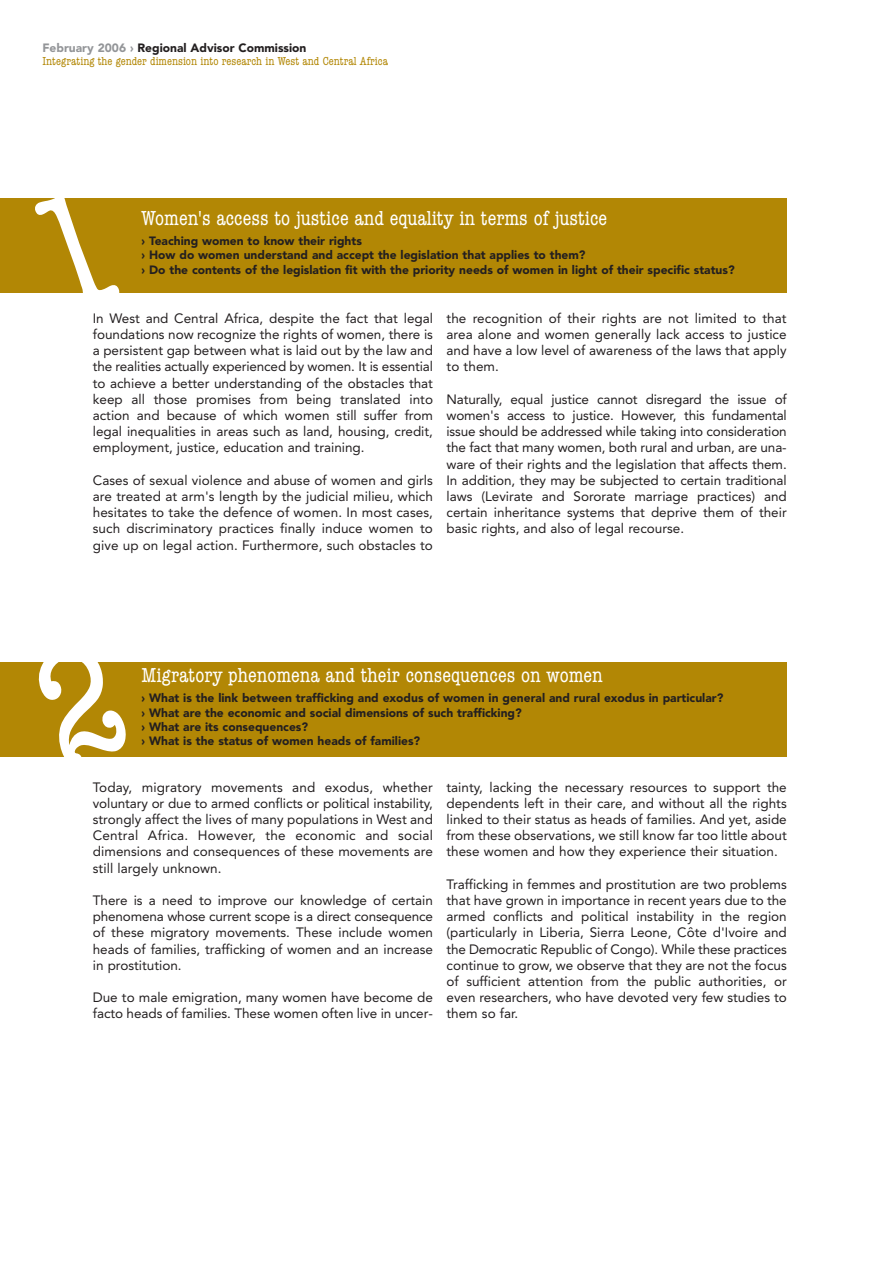
<style>
.page{position:relative;width:893px;height:1263px;background:#fff}
.page>*{position:absolute;margin:0;border:0;box-sizing:border-box;transform-origin:0 0}
.t1{font:condensed 21px "American Typewriter";color:#fff}
.t2{font:13.5px/16.2px "Avenir";color:#231f20;text-align:justify}
.t3{font:900 12px/14.4px "Avenir";color:#231f20}
.t4{font:condensed 12px "American Typewriter";color:#b28705}
.s1{color:#939598}
</style>
<div class="page">
<div style="left:0;top:198px;width:787px;height:94px;background:#b28705"></div>
<div style="left:0;top:662px;width:787px;height:94px;background:#b28705"></div>
<svg style="left:31px;top:292px;width:90px;height:1px"></svg>
<svg style="left:29px;top:756px;width:103px;height:1px"></svg>
<p class="t3" style="left:43px;top:41px;width:265px"><span class="s1">February 2006 ›</span> Regional Advisor Commission</p>
<p class="t4" style="left:43px;top:57px;width:347px">Integrating the gender dimension into research in West and Central Africa</p>
<h1 class="t1" style="left:142px;top:211px;width:467px">Women's access to justice and equality in terms of justice</h1>
<p class="t3" style="left:142px;top:234px;width:594px">› Teaching women to know their rights<br>› How do women understand and accept the legislation that applies to them?<br>› Do the contents of the legislation fit with the priority needs of women in light of their specific status?</p>
<p class="t2" style="left:93px;top:311px;width:342px">In West and Central Africa, despite the fact that legal foundations now recognize the rights of women, there is a persistent gap between what is laid out by the law and the realities actually experienced by women. It is essential to achieve a better understanding of the obstacles that keep all those promises from being translated into action and because of which women still suffer from legal inequalities in areas such as land, housing, credit, employment, justice, education and training.</p>
<p class="t2" style="left:93px;top:473px;width:342px">Cases of sexual violence and abuse of women and girls are treated at arm's length by the judicial milieu, which hesitates to take the defence of women. In most cases, such discriminatory practices finally induce women to give up on legal action. Furthermore, such obstacles to</p>
<p class="t2" style="left:446px;top:311px;width:342px">the recognition of their rights are not limited to that area alone and women generally lack access to justice and have a low level of awareness of the laws that apply to them.</p>
<p class="t2" style="left:446px;top:392px;width:342px">Naturally, equal justice cannot disregard the issue of women's access to justice. However, this fundamental issue should be addressed while taking into consideration the fact that many women, both rural and urban, are una&shy;ware of their rights and the legislation that affects them.<br>In addition, they may be subjected to certain traditional laws (Levirate and Sororate marriage practices) and certain inheritance systems that deprive them of their basic rights, and also of legal recourse.</p>
<h1 class="t1" style="left:142px;top:668px;width:462px">Migratory phenomena and their consequences on women</h1>
<p class="t3" style="left:142px;top:692px;width:583px">› What is the link between trafficking and exodus of women in general and rural exodus in particular? › What are the economic and social dimensions of such trafficking?<br>› What are its consequences?</p>
<p class="t3" style="left:142px;top:735px;width:280px">› What is the status of women heads of families?</p>
<p class="t2" style="left:93px;top:780px;width:342px">Today, migratory movements and exodus, whether voluntary or due to armed conflicts or political instability, strongly affect the lives of many populations in West and Central Africa. However, the economic and social dimensions and consequences of these movements are still largely unknown.</p>
<p class="t2" style="left:93px;top:893px;width:342px">There is a need to improve our knowledge of certain phenomena whose current scope is a direct consequence of these migratory movements. These include women heads of families, trafficking of women and an increase in prostitution.</p>
<p class="t2" style="left:93px;top:991px;width:342px">Due to male emigration, many women have become de facto heads of families. These women often live in uncer-</p>
<p class="t2" style="left:446px;top:780px;width:342px">tainty, lacking the necessary resources to support the dependents left in their care, and without all the rights linked to their status as heads of families. And yet, aside from these observations, we still know far too little about these women and how they experience their situation.</p>
<p class="t2" style="left:446px;top:877px;width:342px">Trafficking in femmes and prostitution are two problems that have grown in importance in recent years due to the armed conflicts and political instability in the region (particularly in Liberia, Sierra Leone, Côte d'Ivoire and the Democratic Republic of Congo). While these practices continue to grow, we observe that they are not the focus of sufficient attention from the public authorities, or even researchers, who have devoted very few studies to them so far.</p>
</div>
